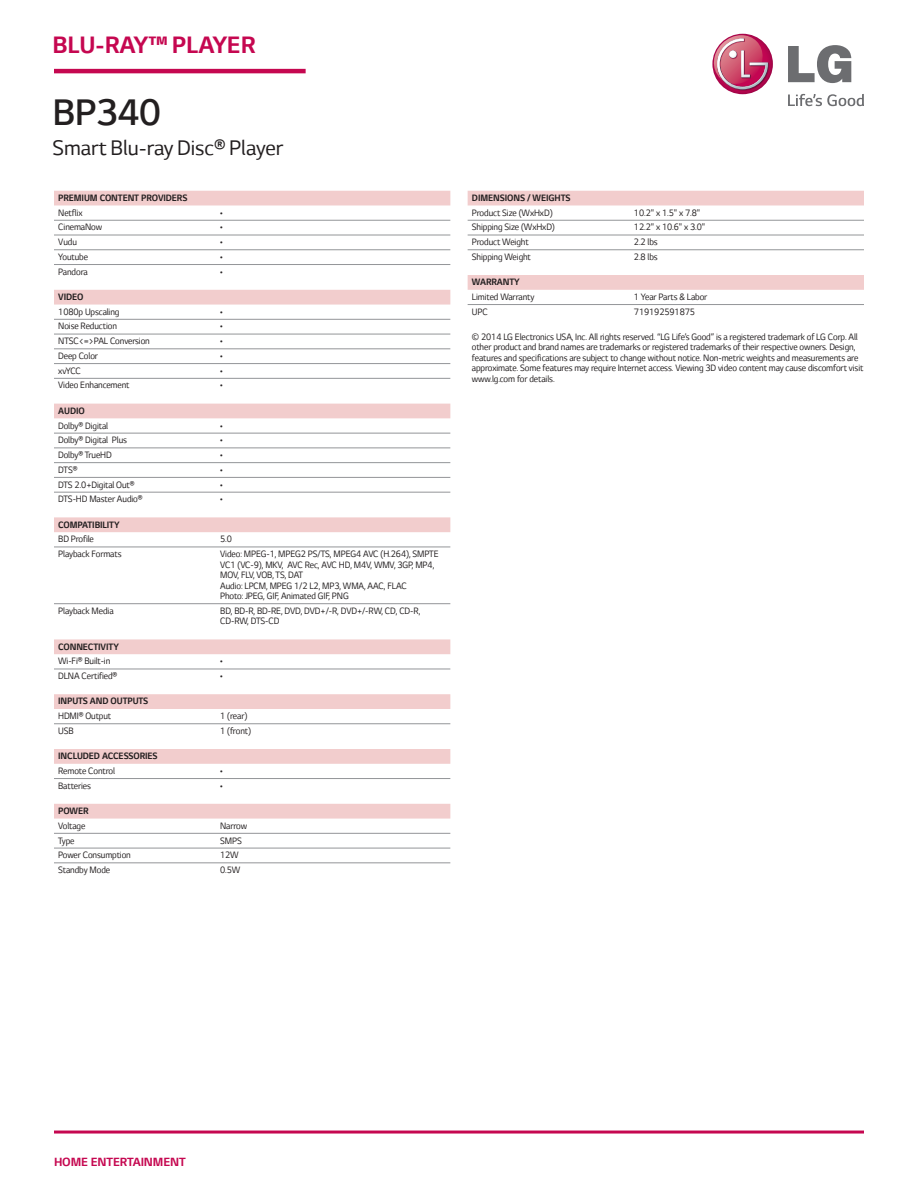
<style>
.page{position:relative;width:918px;height:1188px;background:#fff}
.page>*{position:absolute;margin:0;border:0;box-sizing:border-box;transform-origin:0 0}
.t1{font:300 42px "LG Smart";letter-spacing:-.01em;color:#231f20}
.t2{font:700 27px "LG Smart";color:#c50750}
.t3{font:24px "LG Smart";color:#231f20}
.t4{font:700 13.5px "LG Smart";letter-spacing:-.01em;color:#c50750}
.t5{font:10.5px/10.5px "LG Smart";letter-spacing:-.01em;color:#231f20;scale:.95 1}
.t6{font:700 10.5px "LG Smart";letter-spacing:-.01em;color:#231f20;scale:.95 1}
</style>
<div class="page">
<svg style="left:712px;top:34px;width:61px;height:60px"></svg>
<svg style="left:712px;top:35px;width:57px;height:56px"></svg>
<svg style="left:788px;top:45px;width:63px;height:38px"></svg>
<svg style="left:788px;top:94px;width:76px;height:12px"></svg>
<hr style="left:54px;top:1131px;width:810px;height:3px;background:#c50750">
<hr style="left:54px;top:69px;width:252px;height:4px;background:#c50750">
<svg style="left:54px;top:191px;width:396px;height:628px"></svg>
<hr style="left:54px;top:669px;width:396px;height:1px;background:#939598">
<hr style="left:54px;top:433px;width:396px;height:1px;background:#939598">
<hr style="left:54px;top:448px;width:396px;height:1px;background:#939598">
<hr style="left:54px;top:462px;width:396px;height:1px;background:#939598">
<hr style="left:54px;top:477px;width:396px;height:1px;background:#939598">
<hr style="left:54px;top:492px;width:396px;height:1px;background:#939598">
<hr style="left:54px;top:547px;width:396px;height:1px;background:#939598">
<hr style="left:54px;top:603px;width:396px;height:1px;background:#939598">
<hr style="left:54px;top:319px;width:396px;height:1px;background:#939598">
<hr style="left:54px;top:334px;width:396px;height:1px;background:#939598">
<hr style="left:54px;top:349px;width:396px;height:1px;background:#939598">
<hr style="left:54px;top:363px;width:396px;height:1px;background:#939598">
<hr style="left:54px;top:378px;width:396px;height:1px;background:#939598">
<hr style="left:54px;top:235px;width:396px;height:1px;background:#939598">
<hr style="left:54px;top:250px;width:396px;height:1px;background:#939598">
<hr style="left:54px;top:264px;width:396px;height:1px;background:#939598">
<hr style="left:54px;top:724px;width:396px;height:1px;background:#939598">
<hr style="left:54px;top:778px;width:396px;height:1px;background:#939598">
<hr style="left:54px;top:833px;width:396px;height:1px;background:#939598">
<hr style="left:54px;top:848px;width:396px;height:1px;background:#939598">
<hr style="left:54px;top:863px;width:396px;height:1px;background:#939598">
<hr style="left:54px;top:220px;width:396px;height:1px;background:#939598">
<svg style="left:468px;top:191px;width:396px;height:99px"></svg>
<hr style="left:468px;top:220px;width:396px;height:1px;background:#939598">
<hr style="left:468px;top:235px;width:396px;height:1px;background:#939598">
<hr style="left:468px;top:250px;width:396px;height:1px;background:#939598">
<hr style="left:468px;top:304px;width:396px;height:1px;background:#939598">
<h2 class="t2" style="left:52px;top:30px;width:205px">BLU-RAY™ PLAYER</h2>
<h1 class="t1" style="left:52px;top:90px;width:110px">BP340</h1>
<h3 class="t3" style="left:52px;top:135px;width:233px">Smart Blu-ray Disc® Player</h3>
<p class="t6" style="left:58px;top:192px;width:137px">PREMIUM CONTENT PROVIDERS</p>
<p class="t5" style="left:58px;top:207px;width:27px">Netflix</p>
<p class="t5" style="left:220px;top:207px;width:4px">•</p>
<p class="t5" style="left:58px;top:222px;width:48px">CinemaNow</p>
<p class="t5" style="left:220px;top:222px;width:4px">•</p>
<p class="t5" style="left:58px;top:237px;width:21px">Vudu</p>
<p class="t5" style="left:220px;top:237px;width:4px">•</p>
<p class="t5" style="left:58px;top:252px;width:33px">Youtube</p>
<p class="t5" style="left:220px;top:252px;width:4px">•</p>
<p class="t5" style="left:58px;top:266px;width:33px">Pandora</p>
<p class="t5" style="left:220px;top:266px;width:4px">•</p>
<p class="t6" style="left:58px;top:291px;width:28px">VIDEO</p>
<p class="t5" style="left:58px;top:306px;width:66px">1080p Upscaling</p>
<p class="t5" style="left:220px;top:306px;width:4px">•</p>
<p class="t5" style="left:58px;top:321px;width:63px">Noise Reduction</p>
<p class="t5" style="left:220px;top:321px;width:4px">•</p>
<p class="t5" style="left:58px;top:336px;width:98px">NTSC&lt;=&gt;PAL Conversion</p>
<p class="t5" style="left:220px;top:336px;width:4px">•</p>
<p class="t5" style="left:58px;top:351px;width:43px">Deep Color</p>
<p class="t5" style="left:220px;top:351px;width:4px">•</p>
<p class="t5" style="left:58px;top:365px;width:25px">xvYCC</p>
<p class="t5" style="left:220px;top:365px;width:4px">•</p>
<p class="t5" style="left:58px;top:380px;width:77px">Video Enhancement</p>
<p class="t5" style="left:220px;top:380px;width:4px">•</p>
<p class="t6" style="left:58px;top:405px;width:30px">AUDIO</p>
<p class="t5" style="left:58px;top:420px;width:54px">Dolby® Digital</p>
<p class="t5" style="left:220px;top:420px;width:4px">•</p>
<p class="t5" style="left:58px;top:435px;width:74px">Dolby® Digital Plus</p>
<p class="t5" style="left:220px;top:435px;width:4px">•</p>
<p class="t5" style="left:58px;top:450px;width:58px">Dolby® TrueHD</p>
<p class="t5" style="left:220px;top:450px;width:4px">•</p>
<p class="t5" style="left:58px;top:464px;width:22px">DTS®</p>
<p class="t5" style="left:220px;top:464px;width:4px">•</p>
<p class="t5" style="left:58px;top:479px;width:82px">DTS 2.0+Digital Out®</p>
<p class="t5" style="left:220px;top:479px;width:4px">•</p>
<p class="t5" style="left:58px;top:494px;width:90px">DTS-HD Master Audio®</p>
<p class="t5" style="left:220px;top:494px;width:4px">•</p>
<p class="t6" style="left:58px;top:519px;width:37px">COMPAtibility</p>
<p class="t5" style="left:58px;top:534px;width:39px">BD Profile</p>
<p class="t5" style="left:220px;top:534px;width:14px">5.0</p>
<p class="t5" style="left:58px;top:549px;width:68px">Playback Formats</p>
<p class="t5" style="left:220px;top:549px;width:231px">Video: MPEG-1, MPEG2 PS/TS, MPEG4 AVC (H.264), SMPTE VC1 (VC-9), MKV, AVC Rec, AVC HD, M4V, WMV, 3GP, MP4, MOV, FLV, VOB, TS, DAT<br>Audio: LPCM, MPEG 1/2 L2, MP3, WMA, AAC, FLAC<br>Photo: JPEG, GIF, Animated GIF, PNG</p>
<p class="t5" style="left:58px;top:606px;width:60px">Playback Media</p>
<p class="t5" style="left:220px;top:606px;width:212px">BD, BD-R, BD-RE, DVD, DVD+/-R, DVD+/-RW, CD, CD-R,<br>CD-RW, DTS-CD</p>
<p class="t6" style="left:58px;top:641px;width:65px">CONNECTIVITY</p>
<p class="t5" style="left:58px;top:656px;width:56px">Wi-Fi® Built-in</p>
<p class="t5" style="left:220px;top:656px;width:4px">•</p>
<p class="t5" style="left:58px;top:671px;width:64px">DLNA Certified®</p>
<p class="t5" style="left:220px;top:671px;width:4px">•</p>
<p class="t6" style="left:58px;top:695px;width:96px">INPUTS AND OUTPUTS</p>
<p class="t5" style="left:58px;top:711px;width:57px">HDMI® Output</p>
<p class="t5" style="left:220px;top:711px;width:30px">1 (rear)</p>
<p class="t5" style="left:58px;top:726px;width:18px">USB</p>
<p class="t5" style="left:220px;top:726px;width:34px">1 (front)</p>
<p class="t6" style="left:58px;top:750px;width:106px">INCLUDED ACCESSORIES</p>
<p class="t5" style="left:58px;top:766px;width:61px">Remote Control</p>
<p class="t5" style="left:220px;top:766px;width:4px">•</p>
<p class="t5" style="left:58px;top:780px;width:36px">Batteries</p>
<p class="t5" style="left:220px;top:780px;width:4px">•</p>
<p class="t6" style="left:58px;top:805px;width:34px">POWER</p>
<p class="t5" style="left:58px;top:820px;width:30px">Voltage</p>
<p class="t5" style="left:220px;top:820px;width:30px">Narrow</p>
<p class="t5" style="left:58px;top:835px;width:19px">Type</p>
<p class="t5" style="left:220px;top:835px;width:24px">SMPS</p>
<p class="t5" style="left:58px;top:850px;width:78px">Power Consumption</p>
<p class="t5" style="left:220px;top:850px;width:21px">12W</p>
<p class="t5" style="left:58px;top:865px;width:56px">Standby Mode</p>
<p class="t5" style="left:220px;top:865px;width:23px">0.5W</p>
<p class="t6" style="left:472px;top:192px;width:105px">DIMENSIONS / WEIGHTS</p>
<p class="t5" style="left:472px;top:207px;width:86px">Product Size (WxHxD)</p>
<p class="t5" style="left:634px;top:207px;width:71px">10.2" x 1.5" x 7.8"</p>
<p class="t5" style="left:472px;top:222px;width:89px">Shipping Size (WxHxD)</p>
<p class="t5" style="left:634px;top:222px;width:77px">12.2" x 10.6" x 3.0"</p>
<p class="t5" style="left:472px;top:237px;width:61px">Product Weight</p>
<p class="t5" style="left:634px;top:237px;width:27px">2.2 lbs</p>
<p class="t5" style="left:472px;top:252px;width:64px">Shipping Weight</p>
<p class="t5" style="left:634px;top:252px;width:27px">2.8 lbs</p>
<p class="t6" style="left:472px;top:276px;width:52px">WARRANTY</p>
<p class="t5" style="left:472px;top:292px;width:67px">Limited Warranty</p>
<p class="t5" style="left:634px;top:292px;width:79px">1 Year Parts &amp; Labor</p>
<p class="t5" style="left:472px;top:306px;width:18px">UPC</p>
<p class="t5" style="left:634px;top:306px;width:66px">719192591875</p>
<p class="t5" style="left:472px;top:332px;width:414px">© 2014 LG Electronics USA, Inc. All rights reserved. “LG Life’s Good” is a registered trademark of LG Corp. All other product and brand names are trademarks or registered trademarks of their respective owners. Design, features and specifications are subject to change without notice. Non-metric weights and measurements are approximate. Some features may require Internet access. Viewing 3D video content may cause discomfort visit www.lg.com for details.</p>
<p class="t4" style="left:54px;top:1155px;width:133px">HOME ENTERTAINMENT</p>
</div>
